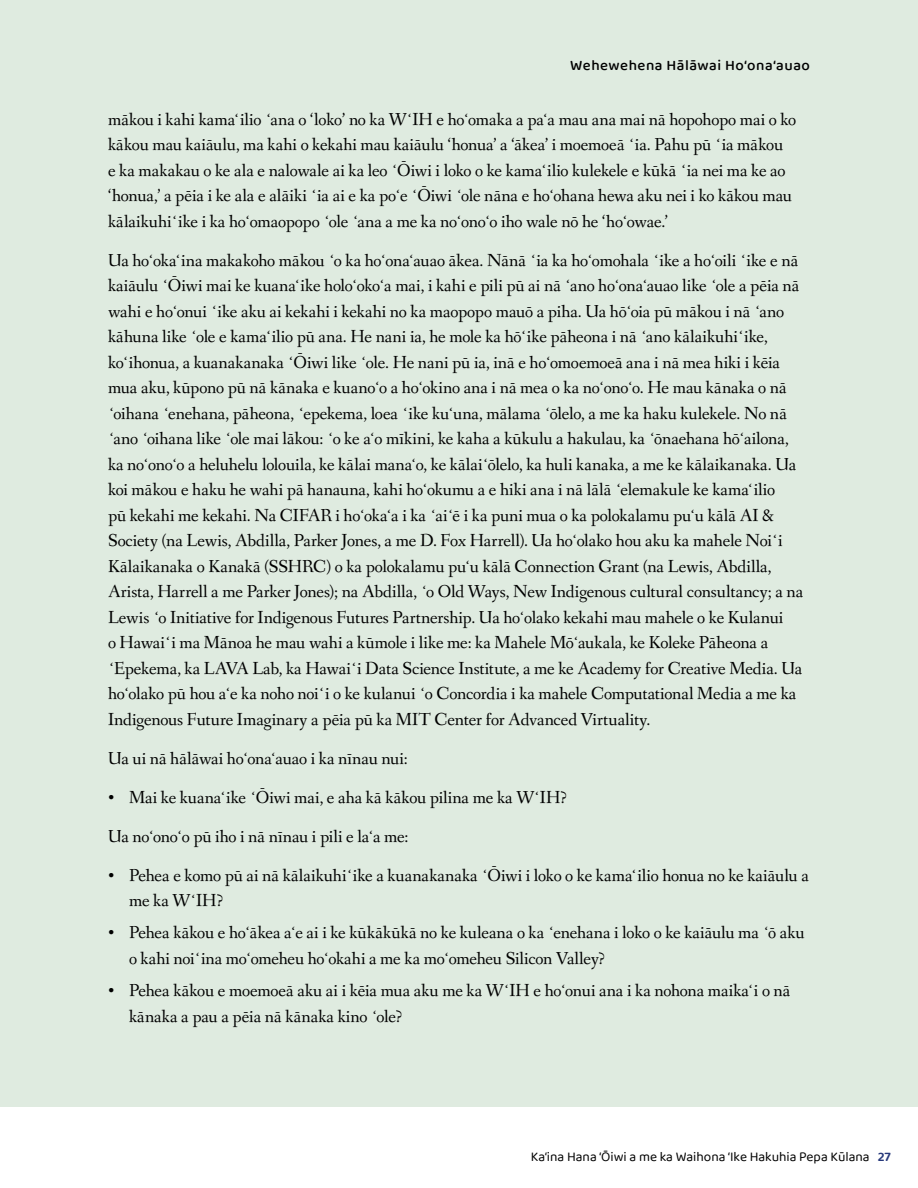
<style>
.page{position:relative;width:918px;height:1188px;background:#fff}
.page>*{position:absolute;margin:0;border:0;box-sizing:border-box;transform-origin:0 0}
.t1{font:18px/25.5px "Fanwood Text";letter-spacing:-.005em;color:#000}
.t2{font:500 15px "Baloo 2";letter-spacing:.035em;color:#000}
.t3{font:13.5px "Baloo 2";color:#000}
.s1{font-weight:600;color:#27397b}
</style>
<div class="page">
<div style="left:0;top:0;width:918px;height:1107px;background:#dfebe0"></div>
<p class="t2" style="left:570px;top:54px;width:241px">Wehewehena Hālāwai Hoʻonaʻauao</p>
<p class="t1" style="left:108px;top:107px;width:690px">mākou i kahi kamaʻilio ʻana o ‘loko’ no ka WʻIH e hoʻomaka a paʻa mau ana mai nā hopohopo mai o ko kākou mau kaiāulu, ma kahi o kekahi mau kaiāulu ‘honua’ a ‘ākea’ i moemoeā ʻia. Pahu pū ʻia mākou<br>e ka makakau o ke ala e nalowale ai ka leo ʻŌiwi i loko o ke kamaʻilio kulekele e kūkā ʻia nei ma ke ao ‘honua,’ a pēia i ke ala e alāiki ʻia ai e ka poʻe ʻŌiwi ʻole nāna e hoʻohana hewa aku nei i ko kākou mau kālaikuhiʻike i ka hoʻomaopopo ʻole ʻana a me ka noʻonoʻo iho wale nō he ‘hoʻowae.’</p>
<p class="t1" style="left:108px;top:248px;width:697px">Ua hoʻokaʻina makakoho mākou ʻo ka hoʻonaʻauao ākea. Nānā ʻia ka hoʻomohala ʻike a hoʻoili ʻike e nā kaiāulu ʻŌiwi mai ke kuanaʻike holoʻokoʻa mai, i kahi e pili pū ai nā ʻano hoʻonaʻauao like ʻole a pēia nā wahi e hoʻonui ʻike aku ai kekahi i kekahi no ka maopopo mauō a piha. Ua hōʻoia pū mākou i nā ʻano kāhuna like ʻole e kamaʻilio pū ana. He nani ia, he mole ka hōʻike pāheona i nā ʻano kālaikuhiʻike, koʻihonua, a kuanakanaka ʻŌiwi like ʻole. He nani pū ia, inā e hoʻomoemoeā ana i nā mea hiki i kēia mua aku, kūpono pū nā kānaka e kuanoʻo a hoʻokino ana i nā mea o ka noʻonoʻo. He mau kānaka o nā ʻoihana ʻenehana, pāheona, ʻepekema, loea ʻike kuʻuna, mālama ʻōlelo, a me ka haku kulekele. No nā ʻano ʻoihana like ʻole mai lākou: ʻo ke aʻo mīkini, ke kaha a kūkulu a hakulau, ka ʻōnaehana hōʻailona, ka noʻonoʻo a heluhelu lolouila, ke kālai manaʻo, ke kālaiʻōlelo, ka huli kanaka, a me ke kālaikanaka. Ua koi mākou e haku he wahi pā hanauna, kahi hoʻokumu a e hiki ana i nā lālā ʻelemakule ke kamaʻilio<br>pū kekahi me kekahi. Na CIFAR i hoʻokaʻa i ka ʻaiʻē i ka puni mua o ka polokalamu puʻu kālā AI &amp; Society (na Lewis, Abdilla, Parker Jones, a me D. Fox Harrell). Ua hoʻolako hou aku ka mahele Noiʻi Kālaikanaka o Kanakā (SSHRC) o ka polokalamu puʻu kālā Connection Grant (na Lewis, Abdilla, Arista, Harrell a me Parker Jones); na Abdilla, ʻo Old Ways, New Indigenous cultural consultancy; a na Lewis ʻo Initiative for Indigenous Futures Partnership. Ua hoʻolako kekahi mau mahele o ke Kulanui<br>o Hawaiʻi ma Mānoa he mau wahi a kūmole i like me: ka Mahele Mōʻaukala, ke Koleke Pāheona a ʻEpekema, ka LAVA Lab, ka Hawaiʻi Data Science Institute, a me ke Academy for Creative Media. Ua hoʻolako pū hou aʻe ka noho noiʻi o ke kulanui ʻo Concordia i ka mahele Computational Media a me ka Indigenous Future Imaginary a pēia pū ka MIT Center for Advanced Virtuality.</p>
<p class="t1" style="left:108px;top:746px;width:301px">Ua ui nā hālāwai hoʻonaʻauao i ka nīnau nui:</p>
<p class="t1" style="left:108px;top:779px;width:460px;line-height:39px">• Mai ke kuanaʻike ʻŌiwi mai, e aha kā kākou pilina me ka WʻIH?<br>Ua noʻonoʻo pū iho i nā nīnau i pili e laʻa me:</p>
<p class="t1" style="left:129px;top:863px;width:681px;text-indent:-21px">• Pehea e komo pū ai nā kālaikuhiʻike a kuanakanaka ʻŌiwi i loko o ke kamaʻilio honua no ke kaiāulu a me ka WʻIH?</p>
<p class="t1" style="left:129px;top:921px;width:677px;text-indent:-21px">• Pehea kākou e hoʻākea aʻe ai i ke kūkākūkā no ke kuleana o ka ʻenehana i loko o ke kaiāulu ma ʻō aku o kahi noiʻina moʻomeheu hoʻokahi a me ka moʻomeheu Silicon Valley?</p>
<p class="t1" style="left:129px;top:979px;width:663px;text-indent:-21px">• Pehea kākou e moemoeā aku ai i kēia mua aku me ka WʻIH e hoʻonui ana i ka nohona maikaʻi o nā kānaka a pau a pēia nā kānaka kino ʻole?</p>
<p class="t3" style="left:531px;top:1147px;width:362px">Kaʻina Hana ʻŌiwi a me ka Waihona ʻIke Hakuhia Pepa Kūlana <span class="s1">27</span></p>
</div>
